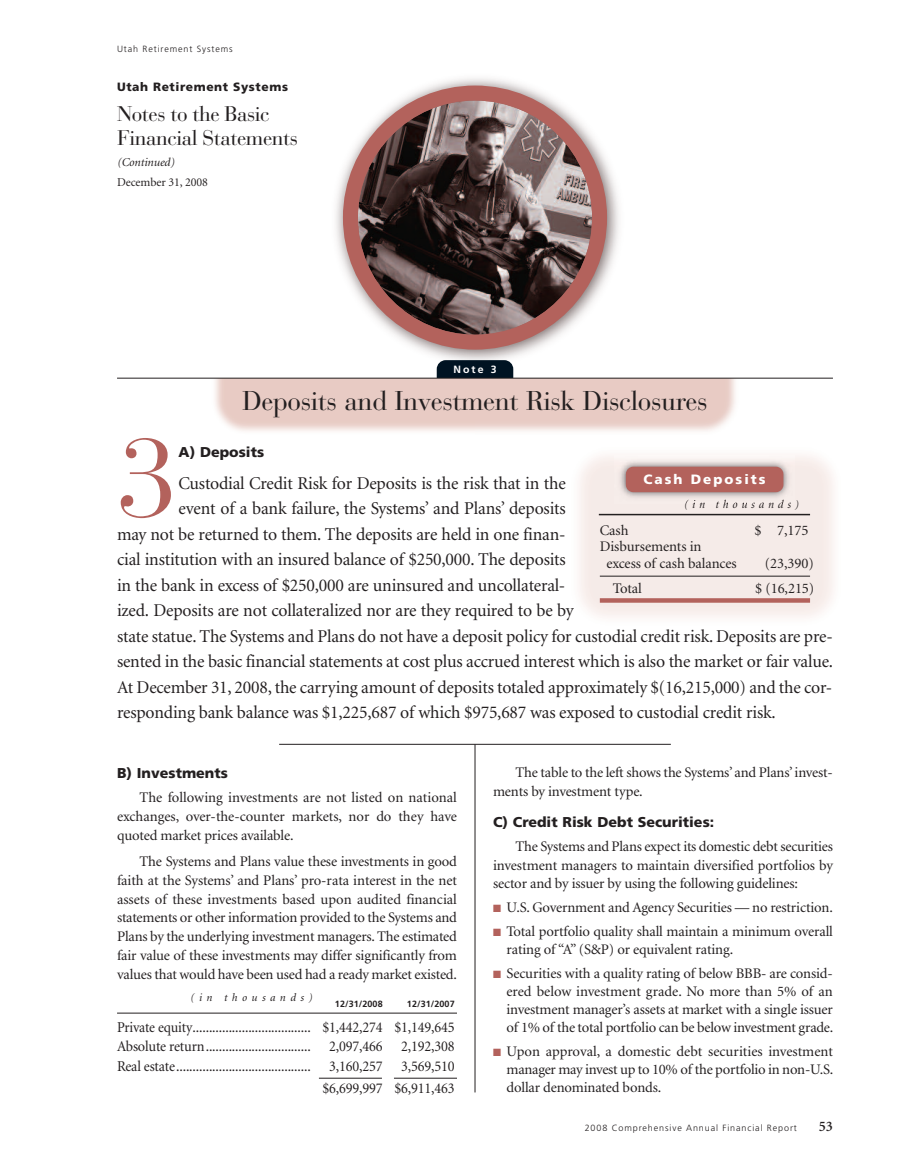
<style>
.page{position:relative;width:905px;height:1175px;background:#fff}
.page>*{position:absolute;margin:0;border:0;box-sizing:border-box;transform-origin:0 0}
.t1{font:111px "Bauer Bodoni";color:#b3625c}
.t2{font:27px "Bauer Bodoni";letter-spacing:-.015em;color:#231f20}
.t3{font:21px/24px "Bauer Bodoni";letter-spacing:-.02em;color:#231f20}
.t4{font:18px "Minion";letter-spacing:-.01em;color:#231f20}
.t5{font:15px/19.5px "Minion";letter-spacing:-.01em;color:#231f20;text-align:justify;scale:.93 1}
.t6{font:15px "Minion";letter-spacing:-.01em;color:#231f20;scale:.95 1}
.t7{font:14.7px/18.8px "Minion";letter-spacing:-.01em;color:#231f20;text-align:justify}
.t8{font:600 14.7px "Minion";color:#231f20}
.t9{font:900 14.25px "Frutiger";color:#231f20}
.t10{font:900 13.5px "Frutiger";letter-spacing:.15em;color:#fff}
.t11{font:900 12px "Frutiger";letter-spacing:.05em;color:#231f20}
.t12{font:12px "Minion";letter-spacing:-.005em;color:#231f20}
.t13{font:italic 12px "Minion";letter-spacing:-.005em;color:#231f20}
.t14{font:italic 11.25px "Minion";letter-spacing:.4em;color:#231f20}
.t15{font:italic 11.25px "Minion";letter-spacing:.35em;color:#231f20}
.t16{font:700 10.5px "Frutiger";color:#fff}
.t17{font:300 9px "Frutiger";letter-spacing:.1em;color:#231f20}
.t18{font:700 9px "Frutiger";letter-spacing:.01em;color:#231f20}
.s1{color:#b3625c}
</style>
<div class="page">
<img style="left:579px;top:455px;width:254px;height:162px">
<img style="left:335px;top:78px;width:284px;height:288px">
<svg style="left:343px;top:86px;width:264px;height:264px;background:#887170"></svg>
<hr style="left:279px;top:744px;width:391px;height:1px;background:#231f20">
<hr style="left:474px;top:744px;width:1px;height:348px;background:#231f20">
<div style="left:436px;top:360px;width:77px;height:30px;background:#001322;border-radius:9px"></div>
<img style="left:215px;top:379px;width:260px;height:52px">
<img style="left:475px;top:379px;width:260px;height:52px">
<hr style="left:117px;top:378px;width:715px;height:1px;background:#231f20">
<hr style="left:600px;top:576px;width:210px;height:1px;background:#231f20">
<hr style="left:599px;top:514px;width:211px;height:1px;background:#231f20">
<svg style="left:600px;top:598px;width:210px;height:4px"></svg>
<hr style="left:117px;top:1012px;width:340px;height:1px;background:#231f20">
<hr style="left:319px;top:1077px;width:63px;height:1px;background:#231f20">
<hr style="left:394px;top:1077px;width:63px;height:1px;background:#231f20">
<img style="left:614px;top:455px;width:180px;height:48px">
<img style="left:685px;top:499px;width:79px;height:4px">
<div style="left:626px;top:466px;width:157px;height:26px;background:#b3625c;border-radius:8px"></div>
<p class="t17" style="left:117px;top:45px;width:117px">Utah Retirement Systems</p>
<p class="t11" style="left:117px;top:82px;width:172px">Utah Retirement Systems</p>
<h3 class="t3" style="left:117px;top:105px;width:182px">Notes to the Basic<br>Financial Statements</h3>
<p class="t13" style="left:117px;top:158px;width:59px">(Continued)</p>
<p class="t12" style="left:117px;top:177px;width:92px">December 31, 2008</p>
<p class="t16" style="left:453px;top:364px;width:45px">Note 3</p>
<h2 class="t2" style="left:242px;top:391px;width:466px">Deposits and Investment Risk Disclosures</h2>
<h1 class="t1" style="left:117px;top:438px;width:63px">3</h1>
<p class="t9" style="left:179px;top:446px;width:87px">A) Deposits</p>
<p class="t4" style="left:179px;top:476px;width:389px">Custodial Credit Risk for Deposits is the risk that in the</p>
<p class="t4" style="left:179px;top:501px;width:389px">event of a bank failure, the Systems’ and Plans’ deposits</p>
<p class="t4" style="left:117px;top:527px;width:450px">may not be returned to them. The deposits are held in one finan-</p>
<p class="t4" style="left:117px;top:552px;width:450px">cial institution with an insured balance of $250,000. The deposits</p>
<p class="t4" style="left:117px;top:578px;width:449px">in the bank in excess of $250,000 are uninsured and uncollateral-</p>
<p class="t4" style="left:117px;top:603px;width:458px">ized. Deposits are not collateralized nor are they required to be by</p>
<p class="t4" style="left:117px;top:629px;width:717px">state statue. The Systems and Plans do not have a deposit policy for custodial credit risk. Deposits are pre-</p>
<p class="t4" style="left:117px;top:654px;width:717px">sented in the basic financial statements at cost plus accrued interest which is also the market or fair value.</p>
<p class="t4" style="left:117px;top:680px;width:716px">At December 31, 2008, the carrying amount of deposits totaled approximately $(16,215,000) and the cor-</p>
<p class="t4" style="left:117px;top:705px;width:660px">responding bank balance was $1,225,687 of which $975,687 was exposed to custodial credit risk.</p>
<p class="t10" style="left:643px;top:474px;width:124px">Cash Deposits</p>
<p class="t15" style="left:683px;top:499px;width:116px">(in thousands)</p>
<p class="t7" style="left:600px;top:522px;width:30px">Cash</p>
<p class="t7" style="left:754px;top:522px;width:55px">$ 7,175</p>
<p class="t7" style="left:606px;top:539px;width:132px;line-height:16.5px;text-indent:-7px">Disbursements in excess of cash balances</p>
<p class="t7" style="left:765px;top:555px;width:50px">(23,390)</p>
<p class="t7" style="left:613px;top:580px;width:30px">Total</p>
<p class="t7" style="left:755px;top:580px;width:61px">$ (16,215)</p>
<p class="t9" style="left:117px;top:766px;width:112px">B) Investments</p>
<p class="t7" style="left:117px;top:789px;width:341px;text-indent:23px">The following investments are not listed on national exchanges, over-the-counter markets, nor do they have quoted market prices available.</p>
<p class="t7" style="left:117px;top:853px;width:341px;text-indent:23px">The Systems and Plans value these investments in good faith at the Systems’ and Plans’ pro-rata interest in the net assets of these investments based upon audited financial statements or other information provided to the Systems and Plans by the underlying investment managers.The estimated fair value of these investments may differ significantly from values that would have been used had a ready market existed.</p>
<p class="t14" style="left:190px;top:993px;width:124px">(in thousands)</p>
<p class="t18" style="left:335px;top:1000px;width:49px">12/31/2008</p>
<p class="t18" style="left:407px;top:1000px;width:49px">12/31/2007</p>
<p class="t5" style="left:117px;top:1018px;width:364px">Private equity.................................... $1,442,274 $1,149,645<br>Absolute return................................ 2,097,466 2,192,308<br>Real estate......................................... 3,160,257 3,569,510</p>
<p class="t6" style="left:322px;top:1082px;width:141px">$6,699,997 $6,911,463</p>
<p class="t7" style="left:493px;top:764px;width:341px;text-indent:23px">The table to the left shows the Systems’ and Plans’invest&shy;ments by investment type.</p>
<p class="t9" style="left:493px;top:816px;width:223px">C) Credit Risk Debt Securities:</p>
<p class="t7" style="left:493px;top:839px;width:341px;line-height:18px;text-indent:23px">The Systems and Plans expect its domestic debt securities investment managers to maintain diversified portfolios by sector and by issuer by using the following guidelines:</p>
<p class="t7" style="left:493px;top:898px;width:341px"><span class="s1">■</span> U.S. Government and Agency Securities — no restriction.</p>
<p class="t7" style="left:506px;top:923px;width:328px;line-height:18px;text-indent:-13px"><span class="s1">■</span> Total portfolio quality shall maintain a minimum overall rating of “A” (S&amp;P) or equivalent rating.</p>
<p class="t7" style="left:506px;top:965px;width:328px;line-height:18px;text-indent:-14px"><span class="s1">■</span> Securities with a quality rating of below BBB- are consid&shy;ered below investment grade. No more than 5% of an investment manager’s assets at market with a single issuer of 1% of the total portfolio can be below investment grade.</p>
<p class="t7" style="left:506px;top:1043px;width:328px;line-height:18px;text-indent:-14px"><span class="s1">■</span> Upon approval, a domestic debt securities investment manager may invest up to 10% of the portfolio in non-U.S. dollar denominated bonds.</p>
<p class="t17" style="left:584px;top:1123px;width:214px">2008 Comprehensive Annual Financial Report</p>
<p class="t8" style="left:818px;top:1120px;width:16px">53</p>
</div>
